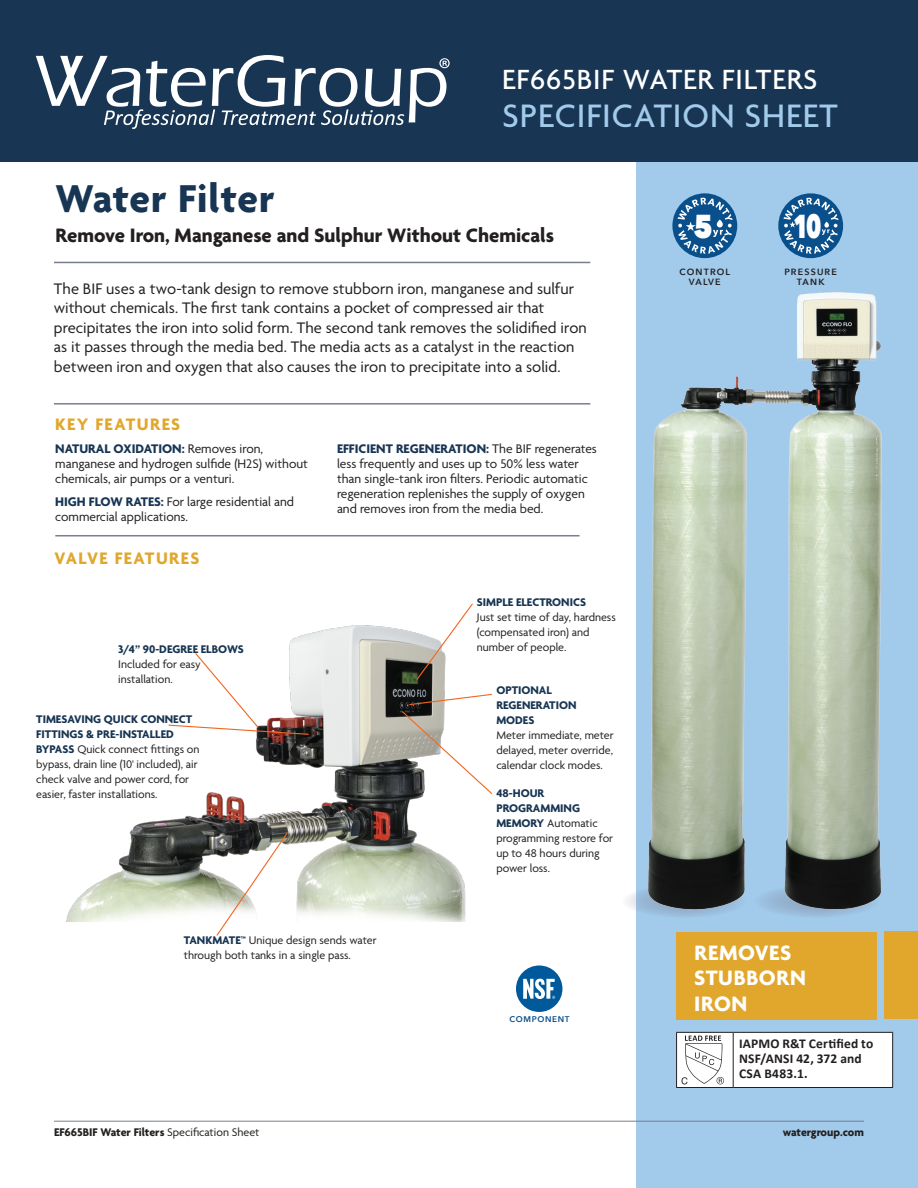
<style>
.page{position:relative;width:918px;height:1188px;background:#fff}
.page>*{position:absolute;margin:0;border:0;box-sizing:border-box;transform-origin:0 0}
.t1{font:700 42px "Agenda";letter-spacing:.025em;color:#183553}
.t2{font:500 35.1px "Agenda";letter-spacing:.025em;color:#a1caeb}
.t3{font:800 33px "Avenir Next";color:#fff;scale:.66 1}
.t4{font:800 33px "Avenir Next";color:#fff;scale:.85 1}
.t5{font:500 30px "Agenda";letter-spacing:.03em;color:#fff}
.t6{font:700 22.5px "Agenda";letter-spacing:.03em;color:#fff}
.Head_1{font:700 21px "Agenda";color:#231f20}
.Head_3{font:700 18px "Agenda";letter-spacing:.08em;color:#e1a72d}
.t7{font:16.5px/19.5px "Agenda";color:#231f20}
.Body{font:13.5px/15px "Agenda";color:#231f20}
.Intro_Paragraph{font:700 13.5px/15px "Calibri";letter-spacing:.01em;color:#231f20}
.Body-2{font:12px/15px "Agenda";color:#231f20}
.Body-3{font:700 12px "Agenda";color:#231f20}
.t8{font:600 9px/10.5px "Avenir Next";letter-spacing:.13em;color:#231f20;text-align:center}
.Bullet{font:600 8.25px "Avenir Next";letter-spacing:.08em;color:#094d8c}
.s1{font-weight:700;color:#183553}
.s2{font-weight:400}
</style>
<div class="page">
<div style="left:636px;top:162px;width:282px;height:1026px;background:#a1caeb"></div>
<div style="left:0;top:0;width:918px;height:162px;background:#183553"></div>
<div style="left:676px;top:932px;width:201px;height:88px;background:#e1a72d"></div>
<div style="left:885px;top:932px;width:33px;height:87px;background:#e1a72d"></div>
<hr style="left:676px;top:1032px;width:57px;height:1px;background:#231f20">
<hr style="left:676px;top:1033px;width:1px;height:54px;background:#231f20">
<hr style="left:676px;top:1087px;width:57px;height:1px;background:#231f20">
<svg style="left:677px;top:1032px;width:216px;height:56px;background:#f2f2f2"></svg>
<img style="left:66px;top:625px;width:400px;height:297px">
<svg style="left:415px;top:603px;width:58px;height:78px"></svg>
<svg style="left:401px;top:693px;width:92px;height:102px"></svg>
<svg style="left:167px;top:652px;width:143px;height:84px"></svg>
<svg style="left:215px;top:832px;width:74px;height:104px"></svg>
<hr style="left:54px;top:403px;width:536px;height:2px;background:#797d91">
<hr style="left:54px;top:262px;width:536px;height:1px;background:#797d91">
<hr style="left:54px;top:1121px;width:810px;height:1px;background:#797d91">
<hr style="left:55px;top:535px;width:525px;height:2px;background:#797d91">
<div style="left:622px;top:885px;width:125px;height:33px;background:#f6f6f8;border-radius:50%"></div>
<img style="left:632px;top:292px;width:250px;height:625px">
<div style="left:516px;top:965px;width:46px;height:47px;background:#00599a;border-radius:50%"></div>
<svg style="left:523px;top:979px;width:32px;height:20px"></svg>
<svg style="left:36px;top:55px;width:414px;height:74px"></svg>
<div style="left:672px;top:193px;width:65px;height:65px;background:#084f8c;border-radius:50%"></div>
<svg style="left:677px;top:198px;width:56px;height:56px"></svg>
<div style="left:778px;top:193px;width:65px;height:65px;background:#084f8c;border-radius:50%"></div>
<svg style="left:783px;top:198px;width:56px;height:56px"></svg>
<p class="t5" style="left:502px;top:63px;width:317px">EF665BIF WATER FILTERS</p>
<p class="t2" style="left:502px;top:97px;width:337px">SPECIFICATION SHEET</p>
<p class="t1" style="left:55px;top:176px;width:221px">Water Filter</p>
<p class="Head_1" style="left:55px;top:224px;width:500px">Remove Iron, Manganese and Sulphur Without Chemicals</p>
<p class="t7" style="left:54px;top:280px;width:534px">The BIF uses a two-tank design to remove stubborn iron, manganese and sulfur without chemicals. The first tank contains a pocket of compressed air that precipitates the iron into solid form. The second tank removes the solidified iron as it passes through the media bed. The media acts as a catalyst in the reaction between iron and oxygen that also causes the iron to precipitate into a solid.</p>
<p class="Head_3" style="left:55px;top:415px;width:126px">KEY FEATURES</p>
<p class="Body" style="left:55px;top:442px;width:254px"><span class="s1">NATURAL OXIDATION:</span> Removes iron, manganese and hydrogen sulfide (H2S) without chemicals, air pumps or a venturi.</p>
<p class="Body" style="left:55px;top:495px;width:240px"><span class="s1">HIGH FLOW RATES:</span> For large residential and commercial applications.</p>
<p class="Head_3" style="left:55px;top:548px;width:146px">VALVE FEATURES</p>
<p class="Body-2" style="left:118px;top:642px;width:127px"><span class="s1">3/4” 90-DEGREE ELBOWS<br></span>Included for easy installation.</p>
<p class="Body-2" style="left:36px;top:713px;width:165px"><span class="s1">TIMESAVING QUICK CONNECT<br>FITTINGS &amp; PRE-INSTALLED<br>BYPASS</span> Quick connect fittings on bypass, drain line (10' included), air check valve and power cord, for easier, faster installations.</p>
<p class="Body" style="left:337px;top:442px;width:261px"><span class="s1">EFFICIENT REGENERATION:</span> The BIF regenerates less frequently and uses up to 50% less water than single-tank iron filters. Periodic automatic regeneration replenishes the supply of oxygen and removes iron from the media bed.</p>
<p class="Body-2" style="left:477px;top:595px;width:140px"><span class="s1">SIMPLE ELECTRONICS<br></span>Just set time of day, hardness (compensated iron) and number of people.</p>
<p class="Body-2" style="left:496px;top:683px;width:119px"><span class="s1">OPTIONAL<br>REGENERATION<br>MODES<br></span>Meter immediate, meter delayed, meter override, calendar clock modes.</p>
<p class="Body-2" style="left:496px;top:787px;width:118px"><span class="s1">48-HOUR<br>PROGRAMMING<br>MEMORY</span> Automatic programming restore for up to 48 hours during power loss.</p>
<p class="Body-2" style="left:184px;top:933px;width:194px"><span class="s1">TANKMATE™</span> Unique design sends water through both tanks in a single pass.</p>
<p class="Bullet" style="left:510px;top:1012px;width:62px">COMPONENT</p>
<p class="t4" style="left:693px;top:206px;width:25px">5</p>
<p class="t8" style="left:679px;top:266px;width:52px">CONTROL<br>VALVE</p>
<p class="t3" style="left:793px;top:205px;width:45px">10</p>
<p class="t8" style="left:784px;top:266px;width:54px">PRESSURE<br>TANK</p>
<p class="t6" style="left:694px;top:940px;width:98px">REMOVES</p>
<p class="t6" style="left:694px;top:966px;width:113px">STUBBORN</p>
<p class="t6" style="left:694px;top:991px;width:55px">IRON</p>
<p class="Intro_Paragraph" style="left:739px;top:1036px;width:136px">IAPMO R&amp;T Certified to<br>NSF/ANSI 42, 372 and<br>CSA B483.1.</p>
<p class="Body-3" style="left:54px;top:1125px;width:207px">EF665BIF Water Filters <span class="s2">Specification Sheet</span></p>
<p class="Body-3" style="left:783px;top:1125px;width:83px">watergroup.com</p>
</div>
